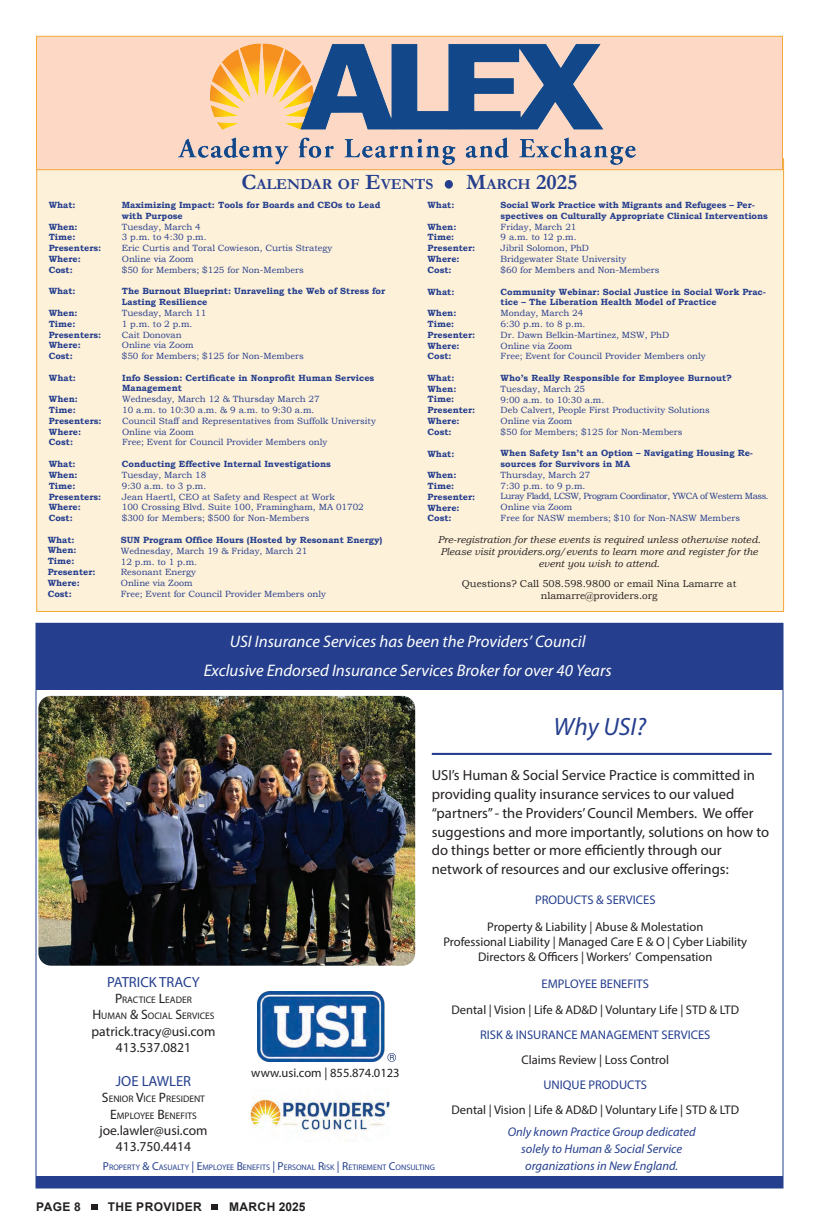
<style>
.page{position:relative;width:819px;height:1224px;background:#fff}
.page>*{position:absolute;margin:0;border:0;box-sizing:border-box;transform-origin:0 0}
.t1{font:italic 25.1px "Myriad Pro";letter-spacing:-.005em;color:#253f8e}
.t2{font:700 22px "Garamond";color:#253f8e}
.t3{font:italic 16.7px/29.3px "Myriad Pro";color:#fff;text-align:center}
.t4{font:700 15.4px "Garamond";color:#253f8e}
.t5{font:14.7px/18.8px "Myriad Pro";color:#231f20}
.t6{font:14.7px "Myriad Pro";color:#253f8e}
.t7{font:13.6px/16.3px "Myriad Pro";color:#231f20;text-align:center}
.t8{font:12.6px/14.7px "Myriad Pro";color:#231f20;text-align:center}
.t9{font:italic 12.6px/16.7px "Myriad Pro";color:#253f8e;text-align:center}
.t10{font:12.6px "Myriad Pro";color:#253f8e}
.t11{font:700 12px "Arial";letter-spacing:.035em;color:#231f20}
.t12{font:italic 10px/12px "Bookman Old Style";color:#231f20;text-align:center}
.t13{font:10px/12px "Bookman Old Style";color:#231f20;text-align:center}
.t14{font:9.5px/16.3px "Myriad Pro";color:#231f20;text-align:center}
.t15{font:9px/10.8px "Bookman Old Style";color:#253f8e}
.t16{font:700 9px/10.8px "Bookman Old Style";color:#253f8e}
.t17{font:8.1px "Myriad Pro";color:#253f8e}
.s1{font-size:22px}
.s2{font-size:15.4px}
.s3{font-size:13.6px}
.s4{font-size:11.5px}
</style>
<div class="page">
<svg style="left:91px;top:1204px;width:6px;height:6px"></svg>
<svg style="left:212px;top:1204px;width:6px;height:6px"></svg>
<div style="left:36px;top:158px;width:748px;height:454px;background:#fef1d9;border:1px solid #f3a73c"></div>
<div style="left:36px;top:36px;width:747px;height:134px;background:#fdd8c4;border:1px solid #f3a73c"></div>
<img style="left:118px;top:36px;width:570px;height:134px">
<div style="left:445px;top:180px;width:8px;height:9px;background:#253f8e;border-radius:50%"></div>
<div style="left:36px;top:623px;width:747px;height:67px;background:#253f8e"></div>
<img style="left:257px;top:992px;width:139px;height:69px">
<img style="left:251px;top:1097px;width:139px;height:36px">
<img style="left:38px;top:696px;width:377px;height:270px">
<hr style="left:432px;top:753px;width:340px;height:2px;background:#253f8e">
<div style="left:36px;top:1177px;width:747px;height:11px;background:#253f8e"></div>
<p class="t16" style="left:49px;top:199px;width:28px">What:</p>
<p class="t16" style="left:49px;top:221px;width:54px">When:<br>Time:<br>Presenters:<br>Where:<br>Cost:</p>
<p class="t16" style="left:49px;top:286px;width:28px">What:</p>
<p class="t16" style="left:49px;top:307px;width:54px">When:<br>Time:<br>Presenters:<br>Where:<br>Cost:</p>
<p class="t16" style="left:49px;top:372px;width:28px">What:</p>
<p class="t16" style="left:49px;top:394px;width:54px">When:<br>Time:<br>Presenters:<br>Where:<br>Cost:</p>
<h3 class="t4" style="left:241px;top:174px;width:193px"><span class="s1">C</span>ALENDAR OF <span class="s1">E</span>VENTS</h3>
<h2 class="t2" style="left:466px;top:167px;width:113px">M<span class="s2">ARCH</span> 2025</h2>
<p class="t16" style="left:122px;top:199px;width:260px">Maximizing Impact: Tools for Boards and CEOs to Lead with Purpose</p>
<p class="t15" style="left:122px;top:221px;width:212px">Tuesday, March 4<br>3 p.m. to 4:30 p.m.<br>Eric Curtis and Toral Cowieson, Curtis Strategy<br>Online via Zoom<br>$50 for Members; $125 for Non-Members</p>
<p class="t16" style="left:122px;top:286px;width:265px">The Burnout Blueprint: Unraveling the Web of Stress for<br>Lasting Resilience</p>
<p class="t15" style="left:122px;top:308px;width:183px">Tuesday, March 11<br>1 p.m. to 2 p.m.<br>Cait Donovan<br>Online via Zoom<br>$50 for Members; $125 for Non-Members</p>
<p class="t16" style="left:122px;top:372px;width:254px">Info Session: Certificate in Nonprofit Human Services<br>Management</p>
<p class="t15" style="left:122px;top:394px;width:255px">Wednesday, March 12 &amp; Thursday March 27<br>10 a.m. to 10:30 a.m. &amp; 9 a.m. to 9:30 a.m.<br>Council Staff and Representatives from Suffolk University Online via Zoom<br>Free; Event for Council Provider Members only</p>
<p class="t16" style="left:428px;top:199px;width:28px">What:</p>
<p class="t16" style="left:428px;top:221px;width:49px">When:<br>Time:<br>Presenter:<br>Where:<br>Cost:</p>
<p class="t16" style="left:428px;top:286px;width:28px">What:</p>
<p class="t16" style="left:428px;top:308px;width:49px">When:<br>Time:<br>Presenter:<br>Where:<br>Cost:</p>
<p class="t16" style="left:428px;top:372px;width:49px">What:<br>When:<br>Time:<br>Presenter:<br>Where:<br>Cost:</p>
<p class="t16" style="left:501px;top:199px;width:269px">Social Work Practice with Migrants and Refugees – Per&shy;spectives on Culturally Appropriate Clinical Interventions</p>
<p class="t15" style="left:501px;top:221px;width:160px">Friday, March 21<br>9 a.m. to 12 p.m.<br>Jibril Solomon, PhD<br>Bridgewater State University<br>$60 for Members and Non-Members</p>
<p class="t16" style="left:501px;top:286px;width:267px">Community Webinar: Social Justice in Social Work Prac&shy;tice – The Liberation Health Model of Practice</p>
<p class="t15" style="left:501px;top:308px;width:207px">Monday, March 24<br>6:30 p.m. to 8 p.m.<br>Dr. Dawn Belkin-Martinez, MSW, PhD<br>Online via Zoom<br>Free; Event for Council Provider Members only</p>
<p class="t16" style="left:501px;top:372px;width:233px">Who’s Really Responsible for Employee Burnout?</p>
<p class="t15" style="left:501px;top:383px;width:211px">Tuesday, March 25<br>9:00 a.m. to 10:30 a.m.<br>Deb Calvert, People First Productivity Solutions<br>Online via Zoom<br>$50 for Members; $125 for Non-Members</p>
<p class="t16" style="left:49px;top:459px;width:54px">What:<br>When:<br>Time:<br>Presenters:<br>Where:<br>Cost:</p>
<p class="t16" style="left:122px;top:459px;width:211px">Conducting Effective Internal Investigations</p>
<p class="t15" style="left:122px;top:470px;width:244px">Tuesday, March 18<br>9:30 a.m. to 3 p.m.<br>Jean Haertl, CEO at Safety and Respect at Work<br>100 Crossing Blvd. Suite 100, Framingham, MA 01702 $300 for Members; $500 for Non-Members</p>
<p class="t16" style="left:428px;top:448px;width:28px">What:</p>
<p class="t16" style="left:428px;top:470px;width:49px">When:<br>Time:<br>Presenter:<br>Where:<br>Cost:</p>
<p class="t16" style="left:501px;top:448px;width:254px">When Safety Isn’t an Option – Navigating Housing Re&shy;sources for Survivors in MA</p>
<p class="t15" style="left:501px;top:469px;width:270px">Thursday, March 27<br>7:30 p.m. to 9 p.m.<br>Luray Fladd, LCSW, Program Coordinator, YWCA of Western Mass.<br>Online via Zoom<br>Free for NASW members; $10 for Non-NASW Members</p>
<p class="t16" style="left:48px;top:534px;width:49px">What:<br>When:<br>Time:<br>Presenter:<br>Where:<br>Cost:</p>
<p class="t16" style="left:121px;top:534px;width:263px">SUN Program Office Hours (Hosted by Resonant Energy)</p>
<p class="t12" style="left:438px;top:534px;width:325px">Pre-registration for these events is required unless otherwise noted.<br>Please visit providers.org/events to learn more and register for the event you wish to attend.</p>
<p class="t13" style="left:462px;top:577px;width:276px">Questions? Call 508.598.9800 or email Nina Lamarre at nlamarre@providers.org</p>
<p class="t15" style="left:121px;top:545px;width:207px">Wednesday, March 19 &amp; Friday, March 21<br>12 p.m. to 1 p.m.<br>Resonant Energy<br>Online via Zoom<br>Free; Event for Council Provider Members only</p>
<h3 class="t3" style="left:204px;top:626px;width:409px">USI Insurance Services has been the Providers’ Council<br>Exclusive Endorsed Insurance Services Broker for over 40 Years</h3>
<h1 class="t1" style="left:554px;top:711px;width:94px">Why USI?</h1>
<p class="t5" style="left:432px;top:765px;width:339px">USI’s Human &amp; Social Service Practice is committed in providing quality insurance services to our valued “partners” - the Providers’ Council Members. We offer suggestions and more importantly, solutions on how to do things better or more efficiently through our network of resources and our exclusive offerings:</p>
<h3 class="t6" style="left:107px;top:973px;width:94px">PATRICK TRACY</h3>
<p class="t14" style="left:92px;top:992px;width:124px"><span class="s3">P</span>RACTICE <span class="s3">L</span>EADER<br><span class="s3">H</span>UMAN <span class="s3">&amp; S</span>OCIAL <span class="s3">S</span>ERVICES</p>
<h3 class="t7" style="left:92px;top:1023px;width:125px">patrick.tracy@usi.com<br>413.537.0821</h3>
<h3 class="t6" style="left:116px;top:1072px;width:77px">JOE LAWLER</h3>
<p class="t14" style="left:102px;top:1091px;width:105px"><span class="s3">S</span>ENIOR <span class="s3">V</span>ICE <span class="s3">P</span>RESIDENT<br><span class="s3">E</span>MPLOYEE <span class="s3">B</span>ENEFITS</p>
<h3 class="t7" style="left:99px;top:1122px;width:110px">joe.lawler@usi.com<br>413.750.4414</h3>
<h3 class="t8" style="left:251px;top:1065px;width:150px">www.usi.com | 855.874.0123</h3>
<p class="t17" style="left:103px;top:1163px;width:334px"><span class="s4">P</span>ROPERTY <span class="s4">&amp; C</span>ASUALTY <span class="s4">| E</span>MPLOYEE <span class="s4">B</span>ENEFITS <span class="s4">| P</span>ERSONAL <span class="s4">R</span>ISK <span class="s4">| R</span>ETIREMENT <span class="s4">C</span>ONSULTING</p>
<h3 class="t10" style="left:535px;top:892px;width:122px">PRODUCTS &amp; SERVICES</h3>
<h3 class="t8" style="left:443px;top:920px;width:305px">Property &amp; Liability | Abuse &amp; Molestation<br>Professional Liability | Managed Care E &amp; O | Cyber Liability<br>Directors &amp; Officers | Workers’ Compensation</h3>
<h3 class="t10" style="left:542px;top:976px;width:109px">EMPLOYEE BENEFITS</h3>
<h3 class="t8" style="left:451px;top:1002px;width:289px">Dental | Vision | Life &amp; AD&amp;D | Voluntary Life | STD &amp; LTD</h3>
<h3 class="t10" style="left:480px;top:1027px;width:232px">RISK &amp; INSURANCE MANAGEMENT SERVICES</h3>
<h3 class="t8" style="left:522px;top:1052px;width:149px">Claims Review | Loss Control</h3>
<h3 class="t10" style="left:543px;top:1077px;width:105px">UNIQUE PRODUCTS</h3>
<h3 class="t8" style="left:451px;top:1102px;width:289px">Dental | Vision | Life &amp; AD&amp;D | Voluntary Life | STD &amp; LTD</h3>
<h3 class="t9" style="left:508px;top:1124px;width:190px">Only known Practice Group dedicated solely to Human &amp; Social Service organizations in New England.</h3>
<h3 class="t11" style="left:36px;top:1198px;width:46px">PAGE 8</h3>
<h3 class="t11" style="left:108px;top:1198px;width:96px">THE PROVIDER</h3>
<h3 class="t11" style="left:229px;top:1198px;width:78px">MARCH 2025</h3>
</div>
